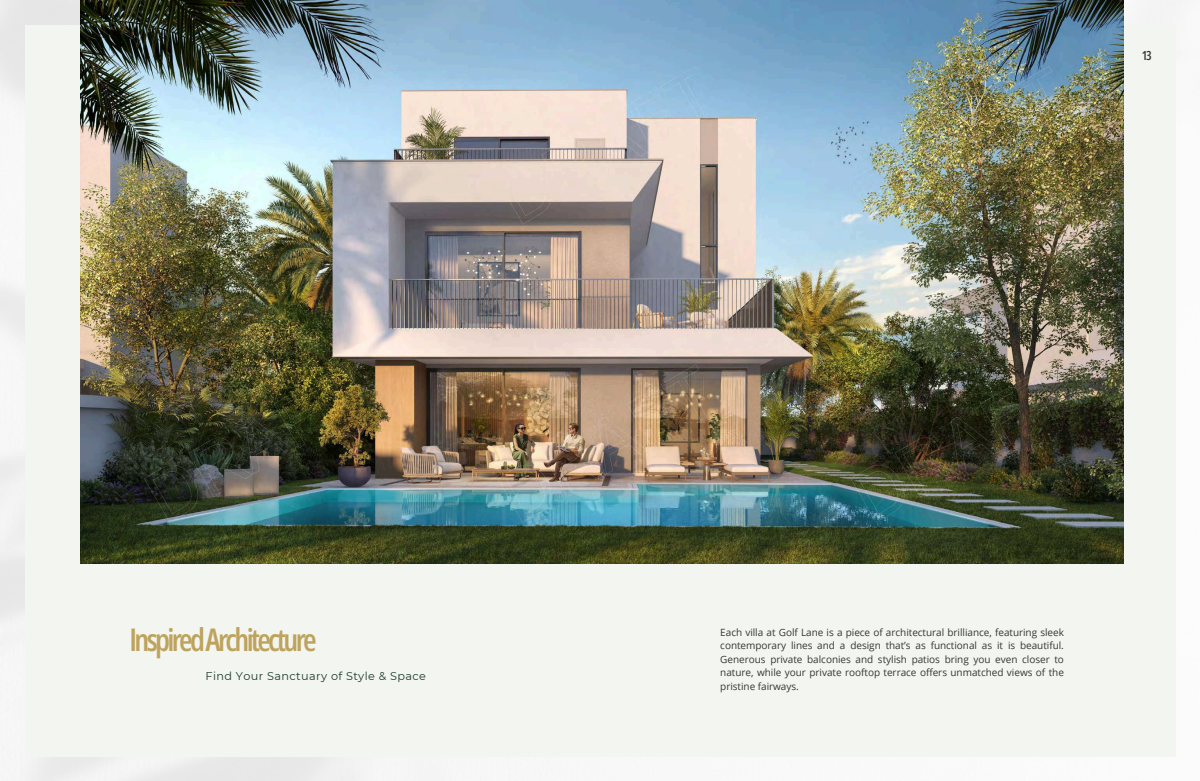
<style>
.page{position:relative;width:1200px;height:781px;background:#fff}
.page>*{position:absolute;margin:0;border:0;box-sizing:border-box;transform-origin:0 0}
.t1{font:600 31.25px "Open Sans Condensed";letter-spacing:-.085em;color:#bda35c}
.t2{font:600 12.5px "Open Sans Condensed";color:#383833}
.t3{font:11.25px "Montserrat";letter-spacing:.035em;color:#1e3b2e}
.t4{font:10px/13.6px "Open Sans";letter-spacing:-.005em;color:#383833;text-align:justify}
</style>
<div class="page">
<img style="left:0;top:0;width:1182px;height:781px">
<div style="left:25px;top:25px;width:1150px;height:731px;background:#f3f5f0"></div>
<img style="left:81px;top:0;width:1043px;height:563px">
<p class="t2" style="left:1142px;top:47px;width:12px">13</p>
<h1 class="t1" style="left:130px;top:618px;width:189px">InspiredArchitecture</h1>
<p class="t4" style="left:720px;top:625px;width:345px">Each villa at Golf Lane is a piece of architectural brilliance, featuring sleek contemporary lines and a design that’s as functional as it is beautiful.<br>Generous private balconies and stylish patios bring you even closer to nature, while your private rooftop terrace offers unmatched views of the pristine fairways.</p>
<p class="t3" style="left:205px;top:669px;width:222px">Find Your Sanctuary of Style &amp; Space</p>
</div>
